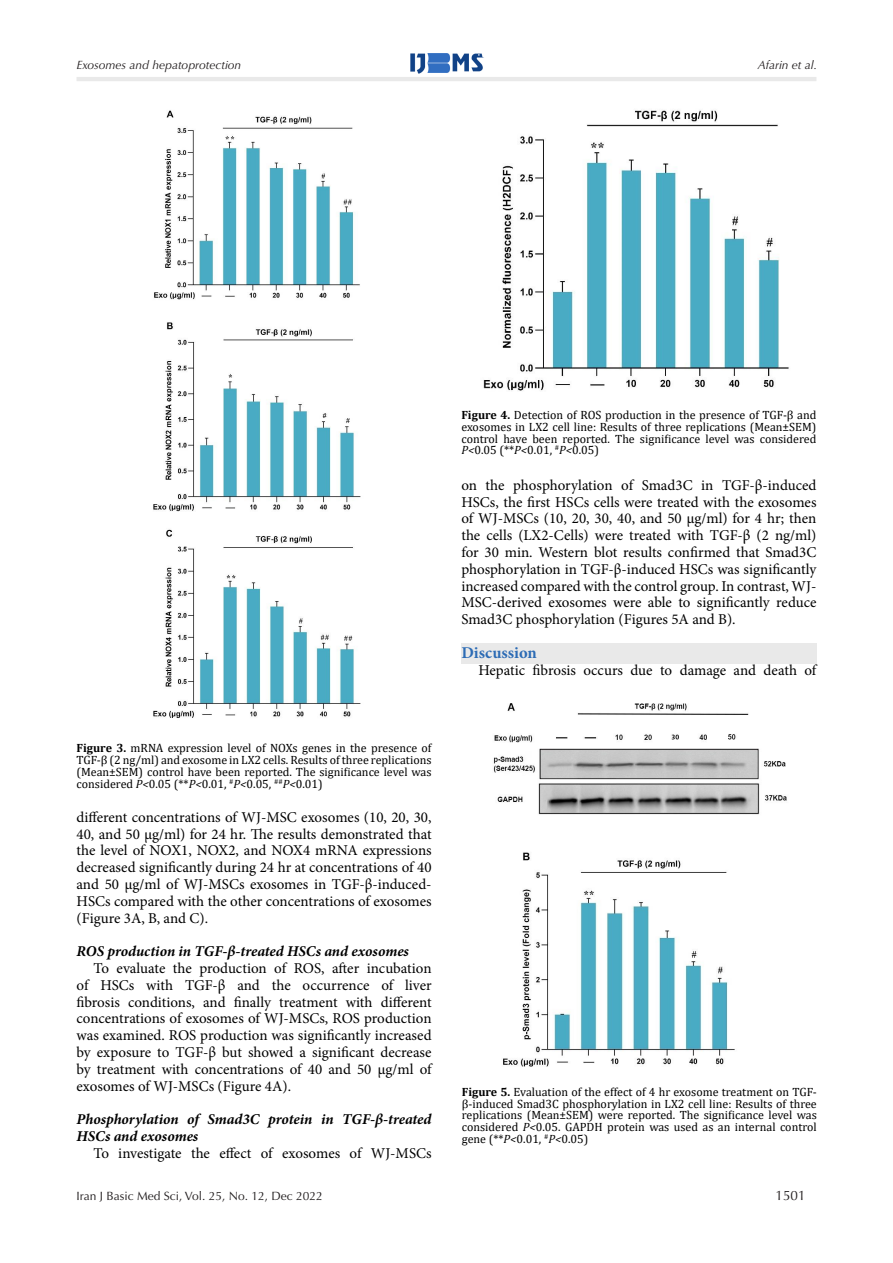
<style>
.page{position:relative;width:893px;height:1263px;background:#fff}
.page>*{position:absolute;margin:0;border:0;box-sizing:border-box;transform-origin:0 0}
.t1{font:700 16.5px "Minion Pro";color:#2d6cb5}
.t2{font:15px/16.8px "Minion Pro";color:#000;text-align:justify}
.t3{font:italic 700 15px/16.8px "Minion Pro";color:#000}
.t4{font:13.5px "Optima LT Std";color:#231f20}
.t5{font:12px/11.7px "Cambria";color:#000;text-align:justify}
.t6{font:italic 12px "Optima LT Std";color:#231f20}
.t7{font:12px "Optima LT Std";color:#231f20}
.s1{font-weight:700}
.s2{font-style:italic}
</style>
<div class="page">
<img style="left:410px;top:53px;width:74px;height:21px">
<hr style="left:77px;top:77px;width:739px;height:4px;background:#e9e9e9">
<div style="left:461px;top:643px;width:355px;height:20px;background:#e9e9e9"></div>
<img style="left:153px;top:110px;width:208px;height:608px">
<img style="left:483px;top:110px;width:306px;height:281px">
<img style="left:493px;top:703px;width:294px;height:364px">
<p class="t6" style="left:77px;top:58px;width:166px">Exosomes and hepatoprotection</p>
<p class="t6" style="left:758px;top:58px;width:61px">Afarin et al.</p>
<p class="t5" style="left:461px;top:409px;width:357px"><span class="s1">Figure 4.</span> Detection of ROS production in the presence of TGF-β and exosomes in LX2 cell line: Results of three replications (Mean±SEM) control have been reported. The significance level was considered <span class="s2">P&lt;</span>0.05 (**<span class="s2">P&lt;</span>0.01, <sup>#</sup><span class="s2">P&lt;</span>0.05)</p>
<p class="t5" style="left:77px;top:742px;width:357px"><span class="s1">Figure 3.</span> mRNA expression level of NOXs genes in the presence of TGF-β (2 ng/ml) and exosome in LX2 cells. Results of three replications (Mean±SEM) control have been reported. The significance level was considered <span class="s2">P&lt;</span>0.05 (**<span class="s2">P&lt;</span>0.01, <sup>#</sup><span class="s2">P&lt;</span>0.05, <sup>##</sup><span class="s2">P&lt;</span>0.01)</p>
<p class="t2" style="left:77px;top:809px;width:357px">different concentrations of WJ-MSC exosomes (10, 20, 30, 40, and 50 μg/ml) for 24 hr. The results demonstrated that the level of NOX1, NOX2, and NOX4 mRNA expressions decreased significantly during 24 hr at concentrations of 40 and 50 μg/ml of WJ-MSCs exosomes in TGF-β-induced-HSCs compared with the other concentrations of exosomes (Figure 3A, B, and C).</p>
<p class="t3" style="left:77px;top:943px;width:334px">ROS production in TGF-β-treated HSCs and exosomes</p>
<p class="t2" style="left:77px;top:960px;width:357px;text-indent:17px">To evaluate the production of ROS, after incubation of HSCs with TGF-β and the occurrence of liver fibrosis conditions, and finally treatment with different concentrations of exosomes of WJ-MSCs, ROS production was examined. ROS production was significantly increased by exposure to TGF-β but showed a significant decrease by treatment with concentrations of 40 and 50 μg/ml of exosomes of WJ-MSCs (Figure 4A).</p>
<p class="t3" style="left:77px;top:1111px;width:357px">Phosphorylation of Smad3C protein in TGF-β-treated<br>HSCs and exosomes</p>
<p class="t2" style="left:94px;top:1145px;width:340px">To investigate the effect of exosomes of WJ-MSCs</p>
<p class="t2" style="left:461px;top:477px;width:357px">on the phosphorylation of Smad3C in TGF-β-induced HSCs, the first HSCs cells were treated with the exosomes of WJ-MSCs (10, 20, 30, 40, and 50 μg/ml) for 4 hr; then the cells (LX2-Cells) were treated with TGF-β (2 ng/ml) for 30 min. Western blot results confirmed that Smad3C phosphorylation in TGF-β-induced HSCs was significantly increased compared with the control group. In contrast, WJ-MSC-derived exosomes were able to significantly reduce Smad3C phosphorylation (Figures 5A and B).</p>
<p class="t1" style="left:461px;top:641px;width:77px">Discussion</p>
<p class="t2" style="left:478px;top:661px;width:339px">Hepatic fibrosis occurs due to damage and death of</p>
<p class="t5" style="left:462px;top:1086px;width:357px"><span class="s1">Figure 5.</span> Evaluation of the effect of 4 hr exosome treatment on TGF&shy;β-induced Smad3C phosphorylation in LX2 cell line: Results of three replications (Mean±SEM) were reported. The significance level was considered <span class="s2">P&lt;</span>0.05. GAPDH protein was used as an internal control gene (**<span class="s2">P&lt;</span>0.01, <sup>#</sup><span class="s2">P&lt;</span>0.05)</p>
<p class="t7" style="left:77px;top:1188px;width:248px">Iran J Basic Med Sci, Vol. 25, No. 12, Dec 2022</p>
<p class="t4" style="left:776px;top:1187px;width:32px">1501</p>
</div>
